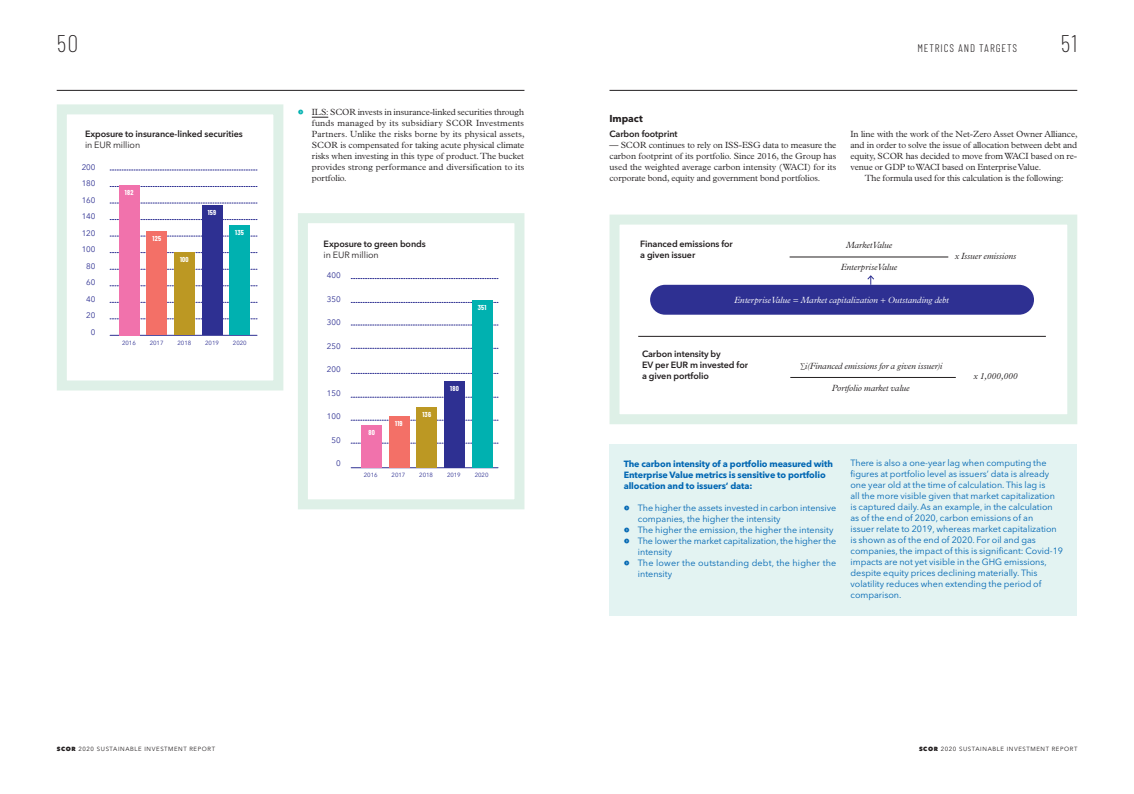
<style>
.page{position:relative;width:1134px;height:794px;background:#fff}
.page>*{position:absolute;margin:0;border:0;box-sizing:border-box;transform-origin:0 0}
.t1{font:200 24px "Barlow Condensed";color:#231f20}
.t2{font:300 11px "Barlow Condensed";letter-spacing:.08em;color:#231f20}
.t3{font:700 10px "Avenir Next LT Pro";letter-spacing:-.01em;color:#231f20}
.t4{font:9px/11px "Avenir Next LT Pro";color:#0066b3}
.t5{font:300 9px/11px "Plantin Std";letter-spacing:-.01em;color:#231f20;text-align:justify}
.t6{font:600 9px/11px "Avenir Next LT Pro";letter-spacing:-.01em;color:#231f20}
.t7{font:700 9px/11px "Avenir Next LT Pro";letter-spacing:-.01em;color:#0066b3}
.t8{font:italic 300 9px "Plantin Std";letter-spacing:-.01em;color:#231f20}
.t9{font:italic 300 9px "Plantin Std";letter-spacing:-.01em;color:#fff}
.t10{font:9px "Avenir Next LT Pro";letter-spacing:-.01em;color:#231f20}
.t11{font:8px/16.5px "Avenir Next LT Pro";letter-spacing:-.01em;color:#2e3092;text-align:right}
.t12{font:700 7px "Barlow Condensed";letter-spacing:.04em;color:#fff}
.t13{font:6px "Avenir Next LT Pro";letter-spacing:.1em;color:#231f20}
.t14{font:6px "Avenir Next LT Pro";letter-spacing:-.01em;color:#2e3092}
.s1{font-family:"Button Bonus Circle Negative";font-weight:400;font-size:6px;color:#00b1b0}
.s2{font-weight:800}
.s3{font-family:"Button Bonus Circle Negative";font-size:6px}
</style>
<div class="page">
<hr style="left:609px;top:90px;width:468px;height:1px;background:#231f20">
<hr style="left:57px;top:90px;width:467px;height:1px;background:#231f20">
<svg style="left:110px;top:236px;width:147px;height:1px"></svg>
<svg style="left:110px;top:252px;width:147px;height:1px"></svg>
<svg style="left:110px;top:269px;width:147px;height:1px"></svg>
<svg style="left:110px;top:286px;width:147px;height:1px"></svg>
<svg style="left:110px;top:302px;width:147px;height:1px"></svg>
<svg style="left:110px;top:319px;width:147px;height:1px"></svg>
<hr style="left:110px;top:335px;width:147px;height:1px;background:#2e3092">
<svg style="left:110px;top:203px;width:147px;height:1px"></svg>
<svg style="left:110px;top:186px;width:147px;height:1px"></svg>
<svg style="left:110px;top:170px;width:147px;height:1px"></svg>
<svg style="left:110px;top:219px;width:147px;height:1px"></svg>
<div style="left:229px;top:225px;width:21px;height:110px;background:#00b1b0"></div>
<div style="left:202px;top:206px;width:21px;height:129px;background:#2e3092"></div>
<div style="left:174px;top:253px;width:21px;height:82px;background:#bc9823"></div>
<div style="left:146px;top:232px;width:21px;height:103px;background:#f37067"></div>
<div style="left:119px;top:185px;width:21px;height:150px;background:#f172ac"></div>
<div style="left:57px;top:104px;width:226px;height:286px;border:10px solid #def0e7"></div>
<div style="left:298px;top:213px;width:226px;height:296px;border:10px solid #def0e7"></div>
<svg style="left:351px;top:348px;width:147px;height:1px"></svg>
<svg style="left:351px;top:373px;width:147px;height:1px"></svg>
<svg style="left:351px;top:397px;width:147px;height:1px"></svg>
<svg style="left:351px;top:420px;width:147px;height:1px"></svg>
<svg style="left:351px;top:443px;width:147px;height:1px"></svg>
<hr style="left:351px;top:467px;width:147px;height:1px;background:#2e3092">
<svg style="left:351px;top:302px;width:147px;height:1px"></svg>
<svg style="left:351px;top:278px;width:147px;height:1px"></svg>
<svg style="left:351px;top:325px;width:147px;height:1px"></svg>
<div style="left:472px;top:300px;width:21px;height:167px;background:#00b1b0"></div>
<div style="left:444px;top:381px;width:21px;height:86px;background:#2e3092"></div>
<div style="left:416px;top:407px;width:21px;height:60px;background:#bc9823"></div>
<div style="left:389px;top:416px;width:21px;height:51px;background:#f37067"></div>
<div style="left:361px;top:425px;width:21px;height:42px;background:#f172ac"></div>
<svg style="left:312px;top:117px;width:16px;height:1px"></svg>
<div style="left:609px;top:214px;width:468px;height:210px;border:10px solid #def0e7"></div>
<hr style="left:638px;top:336px;width:408px;height:1px;background:#231f20">
<hr style="left:790px;top:377px;width:166px;height:1px;background:#231f20">
<hr style="left:790px;top:257px;width:158px;height:1px;background:#231f20">
<div style="left:650px;top:285px;width:384px;height:30px;background:#2e3092;border-radius:15px"></div>
<svg style="left:867px;top:275px;width:7px;height:10px"></svg>
<div style="left:609px;top:445px;width:468px;height:171px;background:#e3f3f2"></div>
<p class="t1" style="left:57px;top:28px;width:22px">50</p>
<p class="t1" style="left:1061px;top:28px;width:18px">51</p>
<p class="t2" style="left:917px;top:41px;width:101px">METRICS AND TARGETS</p>
<h5 class="t6" style="left:85px;top:129px;width:159px">Exposure to insurance-linked securities</h5>
<p class="t10" style="left:85px;top:141px;width:57px">in EUR million</p>
<p class="t11" style="left:82px;top:159px;width:15px">200<br>180<br>160<br>140<br>120<br>100<br>80<br>60<br>40<br>20<br>0</p>
<p class="t12" style="left:125px;top:188px;width:10px">182</p>
<p class="t12" style="left:152px;top:234px;width:10px">125</p>
<p class="t12" style="left:180px;top:255px;width:10px">100</p>
<p class="t12" style="left:208px;top:208px;width:10px">159</p>
<p class="t12" style="left:235px;top:228px;width:10px">135</p>
<p class="t14" style="left:122px;top:340px;width:15px">2016</p>
<p class="t14" style="left:150px;top:340px;width:15px">2017</p>
<p class="t14" style="left:177px;top:340px;width:15px">2018</p>
<p class="t14" style="left:205px;top:340px;width:15px">2019</p>
<p class="t14" style="left:233px;top:340px;width:15px">2020</p>
<p class="t5" style="left:312px;top:107px;width:214px;text-indent:-14px"><span class="s1">˃</span> ILS: SCOR invests in insurance-linked securities through funds managed by its subsidiary SCOR Investments Partners. Unlike the risks borne by its physical assets, SCOR is compensated for taking acute physical climate risks when investing in this type of product. The bucket provides strong performance and diversification to its portfolio.</p>
<h5 class="t6" style="left:324px;top:239px;width:104px">Exposure to green bonds</h5>
<p class="t10" style="left:324px;top:251px;width:57px">in EUR million</p>
<p class="t11" style="left:327px;top:268px;width:15px">400</p>
<p class="t11" style="left:327px;top:291px;width:15px">350</p>
<p class="t11" style="left:327px;top:315px;width:15px">300</p>
<p class="t11" style="left:327px;top:338px;width:15px">250</p>
<p class="t11" style="left:327px;top:362px;width:15px">200</p>
<p class="t11" style="left:327px;top:385px;width:15px">150</p>
<p class="t11" style="left:327px;top:409px;width:15px">100</p>
<p class="t11" style="left:331px;top:432px;width:11px">50</p>
<p class="t11" style="left:336px;top:456px;width:6px">0</p>
<p class="t12" style="left:478px;top:303px;width:10px">351</p>
<p class="t12" style="left:395px;top:419px;width:9px">119</p>
<p class="t12" style="left:422px;top:410px;width:10px">136</p>
<p class="t12" style="left:450px;top:383px;width:10px">180</p>
<p class="t12" style="left:368px;top:428px;width:8px">80</p>
<p class="t14" style="left:364px;top:472px;width:15px">2016</p>
<p class="t14" style="left:392px;top:472px;width:15px">2017</p>
<p class="t14" style="left:419px;top:472px;width:15px">2018</p>
<p class="t14" style="left:447px;top:472px;width:15px">2019</p>
<p class="t14" style="left:475px;top:472px;width:15px">2020</p>
<p class="t13" style="left:57px;top:747px;width:160px"><span class="s2">SCOR</span> 2020 SUSTAINABLE INVESTMENT REPORT</p>
<h4 class="t3" style="left:609px;top:113px;width:35px">Impact</h4>
<h5 class="t6" style="left:609px;top:129px;width:70px">Carbon footprint</h5>
<p class="t5" style="left:609px;top:140px;width:228px">— SCOR continues to rely on ISS-ESG data to measure the carbon footprint of its portfolio. Since 2016, the Group has used the weighted average carbon intensity (WACI) for its corporate bond, equity and government bond portfolios.</p>
<p class="t5" style="left:850px;top:129px;width:229px">In line with the work of the Net-Zero Asset Owner Alliance, and in order to solve the issue of allocation between debt and equity, SCOR has decided to move from WACI based on re&shy;venue or GDP to WACI based on Enterprise Value.</p>
<p class="t5" style="left:865px;top:173px;width:200px">The formula used for this calculation is the following:</p>
<p class="t6" style="left:640px;top:239px;width:94px">Financed emissions for a given issuer</p>
<p class="t8" style="left:846px;top:241px;width:48px">Market Value</p>
<p class="t8" style="left:841px;top:263px;width:58px">Enterprise Value</p>
<p class="t8" style="left:955px;top:252px;width:63px">x Issuer emissions</p>
<p class="t9" style="left:734px;top:296px;width:216px">Enterprise Value = Market capitalization + Outstanding debt</p>
<p class="t6" style="left:642px;top:349px;width:107px">Carbon intensity by<br>EV per EUR m invested for a given portfolio</p>
<p class="t8" style="left:799px;top:362px;width:145px">∑i(Financed emissions for a given issuer)i</p>
<p class="t8" style="left:832px;top:384px;width:79px">Portfolio market value</p>
<p class="t8" style="left:973px;top:373px;width:45px">x 1,000,000</p>
<h5 class="t7" style="left:624px;top:458px;width:211px">The carbon intensity of a portfolio measured with<br>Enterprise Value metrics is sensitive to portfolio allocation and to issuers’ data:</h5>
<p class="t4" style="left:638px;top:503px;width:200px;text-indent:-14px"><span class="s3">˃</span> The higher the assets invested in carbon intensive companies, the higher the intensity</p>
<p class="t4" style="left:624px;top:525px;width:211px"><span class="s3">˃</span> The higher the emission, the higher the intensity</p>
<p class="t4" style="left:638px;top:536px;width:200px;text-indent:-14px"><span class="s3">˃</span> The lower the market capitalization, the higher the intensity</p>
<p class="t4" style="left:638px;top:558px;width:200px;text-indent:-14px"><span class="s3">˃</span> The lower the outstanding debt, the higher the intensity</p>
<p class="t4" style="left:850px;top:458px;width:214px">There is also a one-year lag when computing the figures at portfolio level as issuers’ data is already one year old at the time of calculation. This lag is<br>all the more visible given that market capitalization is captured daily. As an example, in the calculation as of the end of 2020, carbon emissions of an<br>issuer relate to 2019, whereas market capitalization is shown as of the end of 2020. For oil and gas companies, the impact of this is significant: Covid-19 impacts are not yet visible in the GHG emissions, despite equity prices declining materially. This volatility reduces when extending the period of comparison.</p>
<p class="t13" style="left:919px;top:747px;width:160px"><span class="s2">SCOR</span> 2020 SUSTAINABLE INVESTMENT REPORT</p>
</div>
